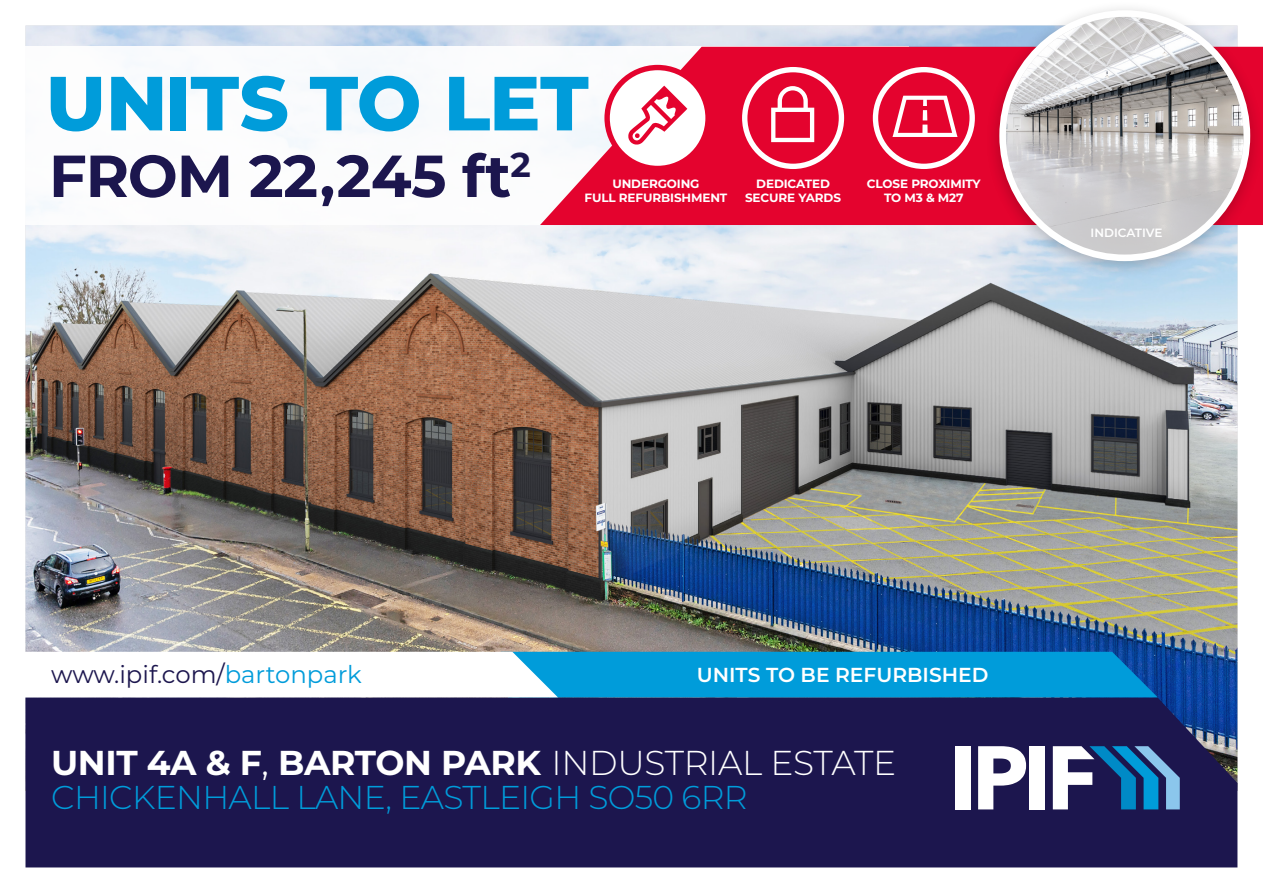
<style>
.page{position:relative;width:1263px;height:893px;background:#fff}
.page>*{position:absolute;margin:0;border:0;box-sizing:border-box;transform-origin:0 0}
.t1{font:800 76.5px "Montserrat";letter-spacing:-.005em;color:#009cda}
.t2{font:700 59.1px "Montserrat";letter-spacing:-.01em;color:#1c164e}
.t3{font:700 34.5px "Montserrat";letter-spacing:-.01em;color:#fff}
.t4{font:700 34.5px "Montserrat";color:#1c164e}
.t5{font:300 33px "Montserrat";letter-spacing:-.02em;color:#009cda}
.t6{font:24.45px "Montserrat";color:#1c164e}
.t7{font:600 20.25px "Montserrat";color:#fff}
.t8{font:700 12px/13.5px "Montserrat";letter-spacing:-.01em;color:#fff;text-align:center}
.t9{font:600 12px "Montserrat";color:#fff}
.s1{color:#009cda}
.s2{font-weight:400}
.s3{font-weight:300}
</style>
<div class="page">
<img style="left:26px;top:26px;width:1211px;height:671px">
<div style="left:26px;top:47px;width:882px;height:178px;background:#fff"></div>
<div style="left:26px;top:697px;width:1211px;height:170px;background:#1c164e"></div>
<svg style="left:540px;top:47px;width:445px;height:178px;fill:#e4032e"></svg>
<div style="left:955px;top:746px;width:15px;height:63px;background:#fff"></div>
<div style="left:1030px;top:746px;width:15px;height:63px;background:#fff"></div>
<svg style="left:978px;top:746px;width:48px;height:63px"></svg>
<svg style="left:1053px;top:746px;width:127px;height:63px"></svg>
<div style="left:985px;top:0;width:278px;height:280px;background:#000;opacity:.22"></div>
<img style="left:1006px;top:17px;width:238px;height:238px">
<div style="left:999px;top:10px;width:251px;height:251px;border:7px solid #fff;border-radius:50%"></div>
<svg style="left:26px;top:652px;width:1132px;height:45px"></svg>
<svg style="left:607px;top:68px;width:101px;height:100px"></svg>
<div style="left:604px;top:65px;width:107px;height:106px;border:5px solid #e4032e;border-radius:50%"></div>
<div style="left:875px;top:70px;width:97px;height:96px;background:#e4032e;border-radius:50%"></div>
<div style="left:873px;top:67px;width:102px;height:102px;border:5px solid #fff;border-radius:50%"></div>
<div style="left:745px;top:70px;width:96px;height:96px;background:#e4032e;border-radius:50%"></div>
<div style="left:742px;top:67px;width:102px;height:102px;border:5px solid #fff;border-radius:50%"></div>
<svg style="left:628px;top:86px;width:59px;height:59px"></svg>
<svg style="left:892px;top:96px;width:65px;height:41px"></svg>
<svg style="left:771px;top:86px;width:43px;height:56px"></svg>
<h1 class="t1" style="left:46px;top:47px;width:544px">UNITS TO LET</h1>
<h2 class="t2" style="left:49px;top:133px;width:464px">FROM 22,245 ft</h2>
<h3 class="t4" style="left:511px;top:140px;width:22px">2</h3>
<p class="t8" style="left:584px;top:176px;width:144px">UNDERGOING<br>FULL REFURBISHMENT</p>
<p class="t8" style="left:756px;top:176px;width:75px">DEDICATED</p>
<p class="t8" style="left:745px;top:190px;width:97px">SECURE YARDS</p>
<p class="t8" style="left:867px;top:176px;width:115px">CLOSE PROXIMITY<br>TO M3 &amp; M27</p>
<p class="t9" style="left:1090px;top:224px;width:73px">INDICATIVE</p>
<h3 class="t6" style="left:51px;top:658px;width:312px">www.ipif.com/<span class="s1">bartonpark</span></h3>
<h3 class="t7" style="left:697px;top:660px;width:293px">UNITS TO BE REFURBISHED</h3>
<h3 class="t3" style="left:51px;top:738px;width:847px">UNIT 4A &amp; F<span class="s2">,</span> BARTON PARK <span class="s3">INDUSTRIAL ESTATE</span></h3>
<h3 class="t5" style="left:51px;top:775px;width:698px">CHICKENHALL LANE, EASTLEIGH SO50 6RR</h3>
</div>
